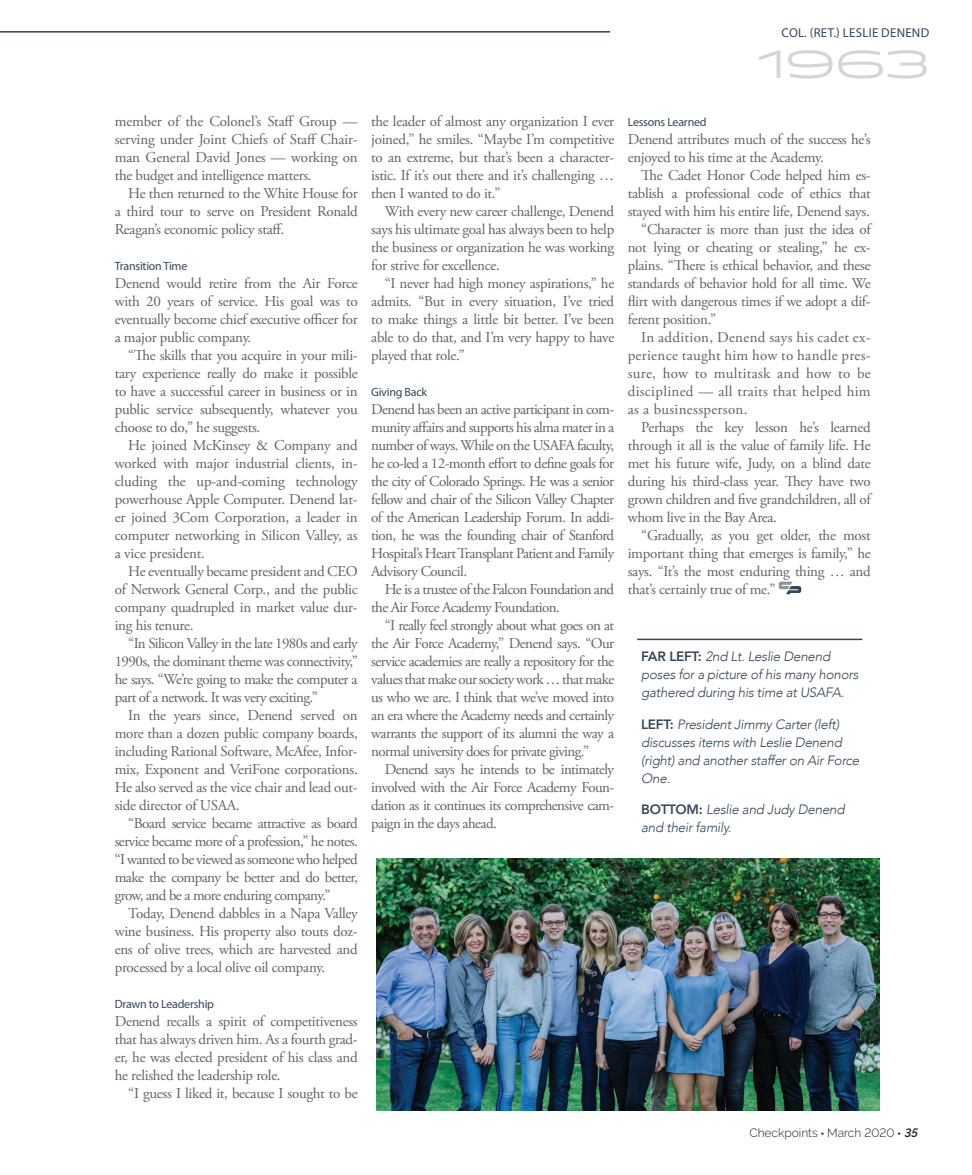
<style>
.page{position:relative;width:972px;height:1175px;background:#fff}
.page>*{position:absolute;margin:0;border:0;box-sizing:border-box;transform-origin:0 0}
.t1{font:40.05px "Briller";color:#d4d5d7}
.t2{font:15px/18px "Adobe Garamond Pro";letter-spacing:-.02em;color:#636366;text-align:justify}
.t3{font:15px/18px "Adobe Garamond Pro";letter-spacing:-.04em;color:#636366}
.t4{font:italic 300 13.5px/18px "Avenir";letter-spacing:-.02em;color:#334759}
.t5{font:12.9px "Myriad Pro";letter-spacing:.02em;color:#334759}
.t6{font:12px "Myriad Pro";letter-spacing:-.02em;color:#334759}
.t7{font:300 12px "Raleway";color:#231f20}
.s1{font-weight:800;font-style:normal}
.s2{font-family:"Avenir";font-weight:900}
.s3{font-weight:600;font-style:italic}
</style>
<div class="page">
<svg style="left:779px;top:581px;width:22px;height:13px"></svg>
<hr style="left:0;top:31px;width:610px;height:2px;background:#334759">
<img style="left:376px;top:858px;width:503px;height:252px">
<hr style="left:637px;top:638px;width:225px;height:2px;background:#334759">
<p class="t5" style="left:782px;top:25px;width:149px">COL. (RET.) LESLIE DENEND</p>
<p class="t1" style="left:757px;top:38px;width:174px">1963</p>
<p class="t2" style="left:115px;top:113px;width:244px">member of the Colonel’s Staff Group — serving under Joint Chiefs of Staff Chair&shy;man General David Jones — working on the budget and intelligence matters.</p>
<p class="t2" style="left:115px;top:185px;width:245px;text-indent:14px">He then returned to the White House for a third tour to serve on President Ronald Reagan’s economic policy staff.</p>
<p class="t6" style="left:115px;top:259px;width:74px">Transition Time</p>
<p class="t2" style="left:115px;top:275px;width:245px">Denend would retire from the Air Force with 20 years of service. His goal was to eventually become chief executive officer for a major public company.</p>
<p class="t2" style="left:115px;top:347px;width:245px;text-indent:14px">“The skills that you acquire in your mili&shy;tary experience really do make it possible to have a successful career in business or in public service subsequently, whatever you choose to do,” he suggests.</p>
<p class="t2" style="left:115px;top:437px;width:245px;text-indent:14px">He joined McKinsey &amp; Company and worked with major industrial clients, in&shy;cluding the up-and-coming technology powerhouse Apple Computer. Denend lat&shy;er joined 3Com Corporation, a leader in computer networking in Silicon Valley, as a vice president.</p>
<p class="t2" style="left:115px;top:563px;width:245px;text-indent:14px">He eventually became president and CEO of Network General Corp., and the public company quadrupled in market value dur&shy;ing his tenure.</p>
<p class="t2" style="left:115px;top:635px;width:245px;text-indent:14px">“In Silicon Valley in the late 1980s and early 1990s, the dominant theme was connectivity,” he says. “We’re going to make the computer a part of a network. It was very exciting.”</p>
<p class="t2" style="left:115px;top:707px;width:245px;text-indent:14px">In the years since, Denend served on more than a dozen public company boards, including Rational Software, McAfee, Infor&shy;mix, Exponent and VeriFone corporations.<br>He also served as the vice chair and lead out&shy;side director of USAA.</p>
<p class="t2" style="left:115px;top:815px;width:245px;text-indent:14px">“Board service became attractive as board service became more of a profession,” he notes. “I wanted to be viewed as someone who helped make the company be better and do better, grow, and be a more enduring company.”</p>
<p class="t2" style="left:115px;top:905px;width:245px;text-indent:14px">Today, Denend dabbles in a Napa Valley wine business. His property also touts doz&shy;ens of olive trees, which are harvested and processed by a local olive oil company.</p>
<p class="t6" style="left:115px;top:997px;width:101px">Drawn to Leadership</p>
<p class="t2" style="left:115px;top:1013px;width:244px">Denend recalls a spirit of competitiveness that has always driven him. As a fourth grad&shy;er, he was elected president of his class and he relished the leadership role.</p>
<p class="t2" style="left:128px;top:1085px;width:231px">“I guess I liked it, because I sought to be</p>
<p class="t2" style="left:371px;top:113px;width:245px">the leader of almost any organization I ever joined,” he smiles. “Maybe I’m competitive to an extreme, but that’s been a character&shy;istic. If it’s out there and it’s challenging … then I wanted to do it.”</p>
<p class="t2" style="left:371px;top:203px;width:245px;text-indent:14px">With every new career challenge, Denend says his ultimate goal has always been to help the business or organization he was working for strive for excellence.</p>
<p class="t2" style="left:371px;top:275px;width:245px;text-indent:14px">“I never had high money aspirations,” he admits. “But in every situation, I’ve tried to make things a little bit better. I’ve been able to do that, and I’m very happy to have played that role.”</p>
<p class="t6" style="left:371px;top:385px;width:57px">Giving Back</p>
<p class="t2" style="left:371px;top:401px;width:245px">Denend has been an active participant in com&shy;munity affairs and supports his alma mater in a number of ways. While on the USAFA faculty, he co-led a 12-month effort to define goals for the city of Colorado Springs. He was a senior fellow and chair of the Silicon Valley Chapter of the American Leadership Forum. In addi&shy;tion, he was the founding chair of Stanford Hospital’s Heart Transplant Patient and Family Advisory Council.</p>
<p class="t3" style="left:371px;top:581px;width:245px;text-indent:14px">He is a trustee of the Falcon Foundation and the Air Force Academy Foundation.</p>
<p class="t2" style="left:371px;top:617px;width:245px;text-indent:14px">“I really feel strongly about what goes on at the Air Force Academy,” Denend says. “Our service academies are really a repository for the values that make our society work … that make us who we are. I think that we’ve moved into an era where the Academy needs and certainly warrants the support of its alumni the way a normal university does for private giving.”</p>
<p class="t2" style="left:371px;top:761px;width:244px;text-indent:14px">Denend says he intends to be intimately involved with the Air Force Academy Foun&shy;dation as it continues its comprehensive cam&shy;paign in the days ahead.</p>
<p class="t6" style="left:628px;top:115px;width:80px">Lessons Learned</p>
<p class="t2" style="left:628px;top:131px;width:244px">Denend attributes much of the success he’s enjoyed to his time at the Academy.</p>
<p class="t2" style="left:628px;top:167px;width:245px;text-indent:14px">The Cadet Honor Code helped him es&shy;tablish a professional code of ethics that stayed with him his entire life, Denend says.</p>
<p class="t2" style="left:628px;top:221px;width:245px;text-indent:14px">“Character is more than just the idea of not lying or cheating or stealing,” he ex&shy;plains. “There is ethical behavior, and these standards of behavior hold for all time. We flirt with dangerous times if we adopt a dif&shy;ferent position.”</p>
<p class="t2" style="left:628px;top:329px;width:245px;text-indent:14px">In addition, Denend says his cadet ex&shy;perience taught him how to handle pres&shy;sure, how to multitask and how to be disciplined — all traits that helped him as a businessperson.</p>
<p class="t2" style="left:628px;top:419px;width:245px;text-indent:14px">Perhaps the key lesson he’s learned through it all is the value of family life. He met his future wife, Judy, on a blind date during his third-class year. They have two grown children and five grandchildren, all of whom live in the Bay Area.</p>
<p class="t2" style="left:628px;top:527px;width:245px;text-indent:14px">“Gradually, as you get older, the most important thing that emerges is family,” he says. “It’s the most enduring thing … and that’s certainly true of me.”</p>
<p class="t4" style="left:641px;top:647px;width:219px"><span class="s1">FAR LEFT:</span> 2nd Lt. Leslie Denend poses for a picture of his many honors gathered during his time at USAFA.</p>
<p class="t4" style="left:641px;top:715px;width:220px"><span class="s1">LEFT:</span> President Jimmy Carter (left) discusses items with Leslie Denend (right) and another staffer on Air Force<br>One.</p>
<p class="t4" style="left:641px;top:800px;width:205px"><span class="s1">BOTTOM:</span> Leslie and Judy Denend and their family.</p>
<p class="t7" style="left:749px;top:1126px;width:170px">Checkpoints <span class="s2">·</span> March 2020 <span class="s2">·</span> <span class="s3">35</span></p>
</div>
